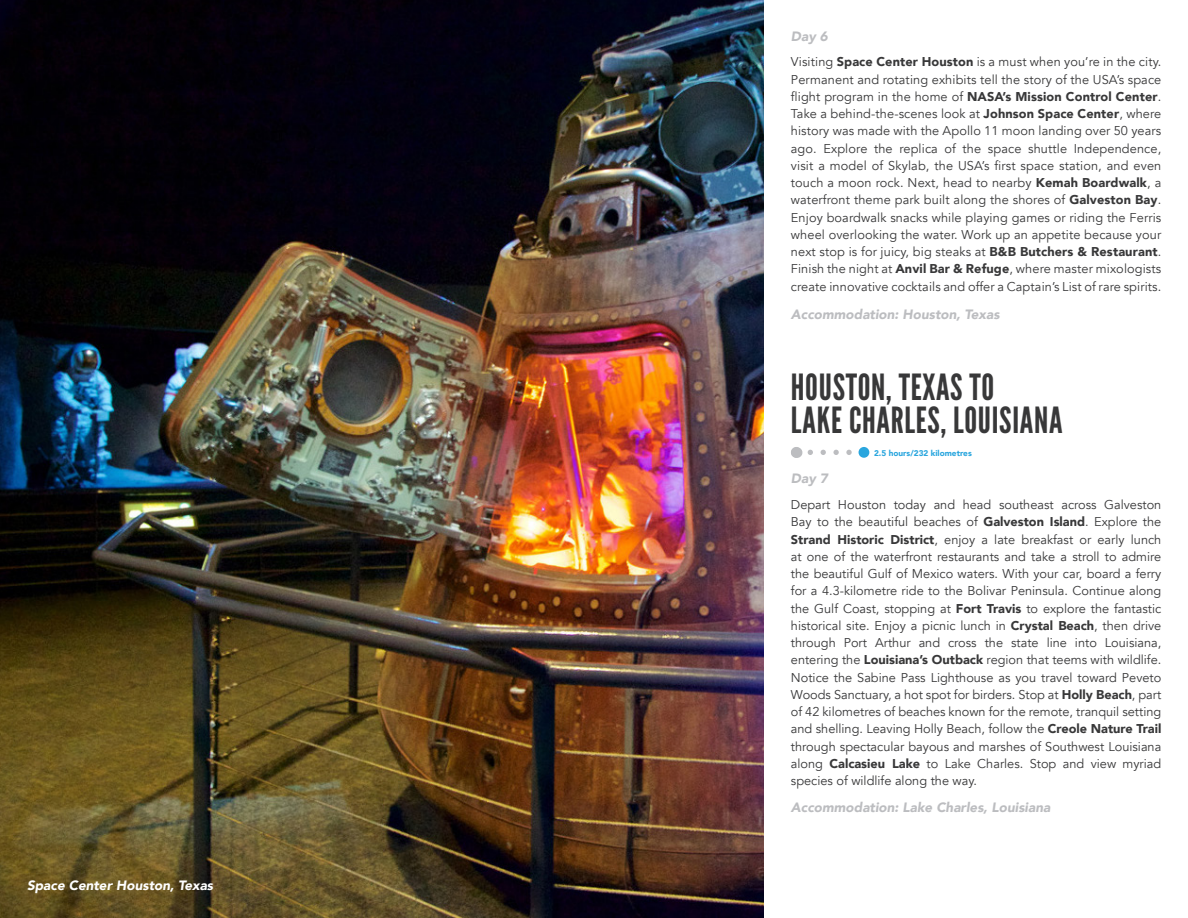
<style>
.page{position:relative;width:1188px;height:918px;background:#fff}
.page>*{position:absolute;margin:0;border:0;box-sizing:border-box;transform-origin:0 0}
.Section_Title_no_lin{font:36px/33px "League Gothic";letter-spacing:.02em;color:#383839}
.Accommodation{font:italic 900 13.5px "Avenir";color:#bcbdc0}
.Photo_Caption{font:italic 900 13.5px "Avenir";color:#fff}
.Section_Title_no_lin-2{font:italic 900 13.5px "Avenir";color:#bcbdc0}
.Section_Title_no_lin-3{font:12.75px/17.2px "Avenir";color:#383839;text-align:justify}
.t1{font:900 8.25px "Avenir";color:#2aa6de}
.s1{font-weight:900}
</style>
<div class="page">
<svg style="left:808px;top:450px;width:51px;height:5px"></svg>
<img style="left:0;top:0;width:764px;height:918px">
<div style="left:791px;top:447px;width:11px;height:11px;background:#bcbdc0;border-radius:50%"></div>
<div style="left:859px;top:447px;width:10px;height:11px;background:#2aa6de;border-radius:50%"></div>
<p class="Photo_Caption" style="left:27px;top:875px;width:188px">Space Center Houston, Texas</p>
<p class="Section_Title_no_lin-2" style="left:791px;top:25px;width:38px">Day 6</p>
<p class="Section_Title_no_lin-3" style="left:791px;top:54px;width:372px">Visiting <span class="s1">Space Center Houston</span> is a must when you’re in the city.<br>Permanent and rotating exhibits tell the story of the USA’s space flight program in the home of <span class="s1">NASA’s Mission Control Center</span>.<br>Take a behind-the-scenes look at <span class="s1">Johnson Space Center</span>, where history was made with the Apollo 11 moon landing over 50 years ago. Explore the replica of the space shuttle Independence, visit a model of Skylab, the USA’s first space station, and even touch a moon rock. Next, head to nearby <span class="s1">Kemah Boardwalk</span>, a waterfront theme park built along the shores of <span class="s1">Galveston Bay</span>.<br>Enjoy boardwalk snacks while playing games or riding the Ferris wheel overlooking the water. Work up an appetite because your next stop is for juicy, big steaks at <span class="s1">B&amp;B Butchers &amp; Restaurant</span>.<br>Finish the night at <span class="s1">Anvil Bar &amp; Refuge</span>, where master mixologists create innovative cocktails and offer a Captain’s List of rare spirits.</p>
<p class="Accommodation" style="left:791px;top:303px;width:210px">Accommodation: Houston, Texas</p>
<p class="Section_Title_no_lin" style="left:791px;top:370px;width:273px">HOUSTON, TEXAS TO<br>LAKE CHARLES, LOUISIANA</p>
<p class="Section_Title_no_lin-2" style="left:791px;top:467px;width:38px">Day 7</p>
<p class="t1" style="left:874px;top:447px;width:99px">2.5 hours/232 kilometres</p>
<p class="Section_Title_no_lin-3" style="left:791px;top:496px;width:372px">Depart Houston today and head southeast across Galveston Bay to the beautiful beaches of <span class="s1">Galveston Island</span>. Explore the <span class="s1">Strand Historic District</span>, enjoy a late breakfast or early lunch at one of the waterfront restaurants and take a stroll to admire the beautiful Gulf of Mexico waters. With your car, board a ferry for a 4.3-kilometre ride to the Bolivar Peninsula. Continue along the Gulf Coast, stopping at <span class="s1">Fort Travis</span> to explore the fantastic historical site. Enjoy a picnic lunch in <span class="s1">Crystal Beach</span>, then drive through Port Arthur and cross the state line into Louisiana, entering the <span class="s1">Louisiana’s Outback</span> region that teems with wildlife.<br>Notice the Sabine Pass Lighthouse as you travel toward Peveto Woods Sanctuary, a hot spot for birders. Stop at <span class="s1">Holly Beach</span>, part of 42 kilometres of beaches known for the remote, tranquil setting and shelling. Leaving Holly Beach, follow the <span class="s1">Creole Nature Trail </span>through spectacular bayous and marshes of Southwest Louisiana along <span class="s1">Calcasieu Lake</span> to Lake Charles. Stop and view myriad species of wildlife along the way.</p>
<p class="Accommodation" style="left:791px;top:797px;width:261px">Accommodation: Lake Charles, Louisiana</p>
</div>
